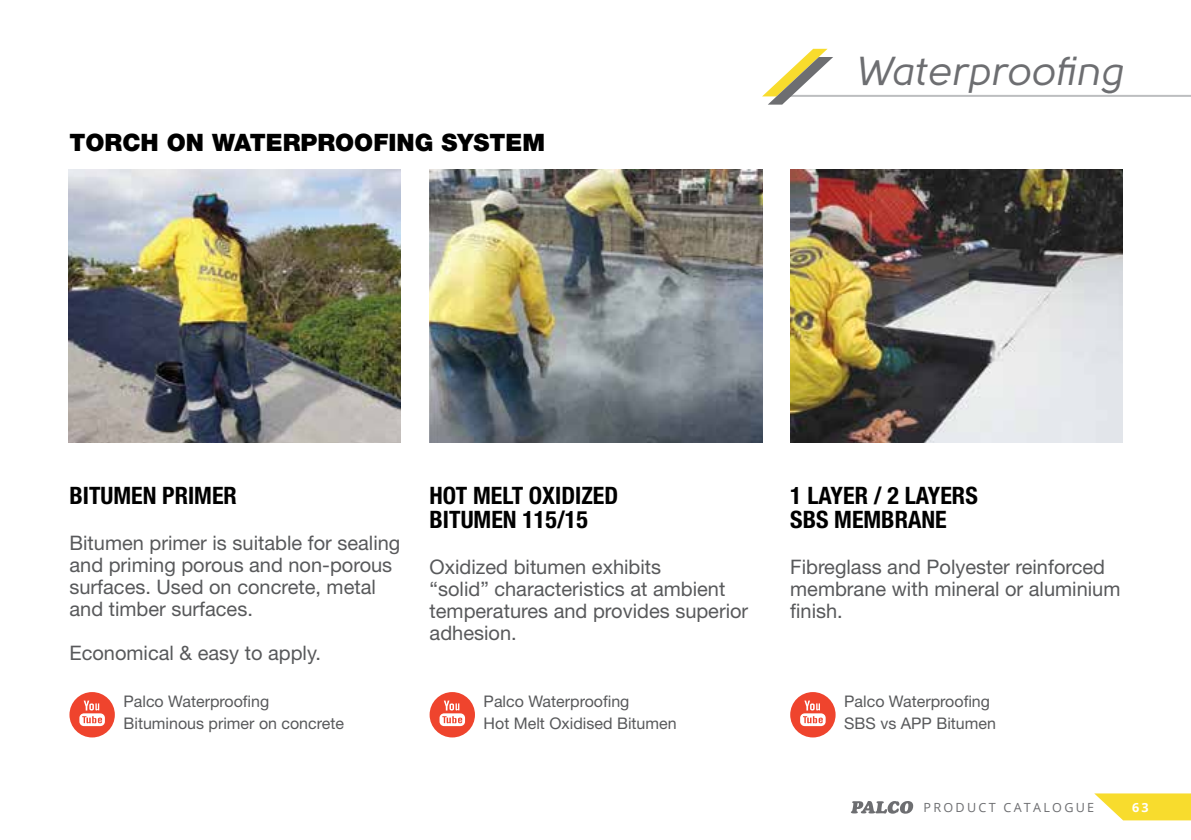
<style>
.page{position:relative;width:1191px;height:840px;background:#fff}
.page>*{position:absolute;margin:0;border:0;box-sizing:border-box;transform-origin:0 0}
.t1{font:40.2px "Solomon Sans Normal Italic";color:#6d6e71}
.t2{font:700 condensed 24px/24px "Helvetica Neue LT Std";color:#000}
.t3{font:900 24px "Helvetica Neue LT Std";color:#000}
.t4{font:20px/22px "Helvetica Neue LT Std";color:#58595b}
.t5{font:16px/22px "Helvetica Neue LT Std";color:#58595b}
.t6{font:12.6px "Open Sans";letter-spacing:.18em;color:#6d6e71}
.t7{font:700 12.6px "Open Sans";color:#fff}
</style>
<div class="page">
<svg style="left:1094px;top:793px;width:97px;height:26px;background:#f9e14e"></svg>
<svg style="left:851px;top:801px;width:62px;height:12px"></svg>
<hr style="left:782px;top:95px;width:409px;height:2px;background:#bcbec0">
<svg style="left:762px;top:49px;width:71px;height:56px"></svg>
<div style="left:69px;top:691px;width:46px;height:46px;background:#ef442d;border-radius:50%"></div>
<svg style="left:79px;top:700px;width:26px;height:25px"></svg>
<div style="left:429px;top:691px;width:46px;height:46px;background:#ef442d;border-radius:50%"></div>
<svg style="left:439px;top:700px;width:26px;height:25px"></svg>
<div style="left:790px;top:691px;width:45px;height:46px;background:#ef442d;border-radius:50%"></div>
<svg style="left:800px;top:700px;width:25px;height:25px"></svg>
<img style="left:68px;top:169px;width:333px;height:273px">
<img style="left:429px;top:169px;width:333px;height:273px">
<img style="left:790px;top:169px;width:333px;height:273px">
<p class="t3" style="left:69px;top:127px;width:477px">TORCH ON WATERPROOFING SYSTEM</p>
<h1 class="t1" style="left:854px;top:48px;width:270px">Waterproofing</h1>
<p class="t2" style="left:69px;top:482px;width:169px">BITUMEN PRIMER</p>
<p class="t4" style="left:69px;top:531px;width:332px">Bitumen primer is suitable for sealing and priming porous and non-porous surfaces. Used on concrete, metal and timber surfaces.</p>
<p class="t4" style="left:69px;top:641px;width:253px">Economical &amp; easy to apply.</p>
<p class="t2" style="left:429px;top:482px;width:190px">HOT MELT OXIDIZED<br>BITUMEN 115/15</p>
<p class="t4" style="left:429px;top:555px;width:320px">Oxidized bitumen exhibits<br>“solid” characteristics at ambient temperatures and provides superior adhesion.</p>
<p class="t2" style="left:790px;top:482px;width:189px">1 LAYER / 2 LAYERS<br>SBS MEMBRANE</p>
<p class="t4" style="left:790px;top:555px;width:332px">Fibreglass and Polyester reinforced membrane with mineral or aluminium finish.</p>
<p class="t5" style="left:123px;top:689px;width:222px">Palco Waterproofing<br>Bituminous primer on concrete</p>
<p class="t5" style="left:483px;top:689px;width:194px">Palco Waterproofing<br>Hot Melt Oxidised Bitumen</p>
<p class="t5" style="left:844px;top:689px;width:153px">Palco Waterproofing<br>SBS vs APP Bitumen</p>
<p class="t6" style="left:923px;top:798px;width:172px">PRODUCT CATALOGUE</p>
<p class="t7" style="left:1132px;top:798px;width:18px">63</p>
</div>
